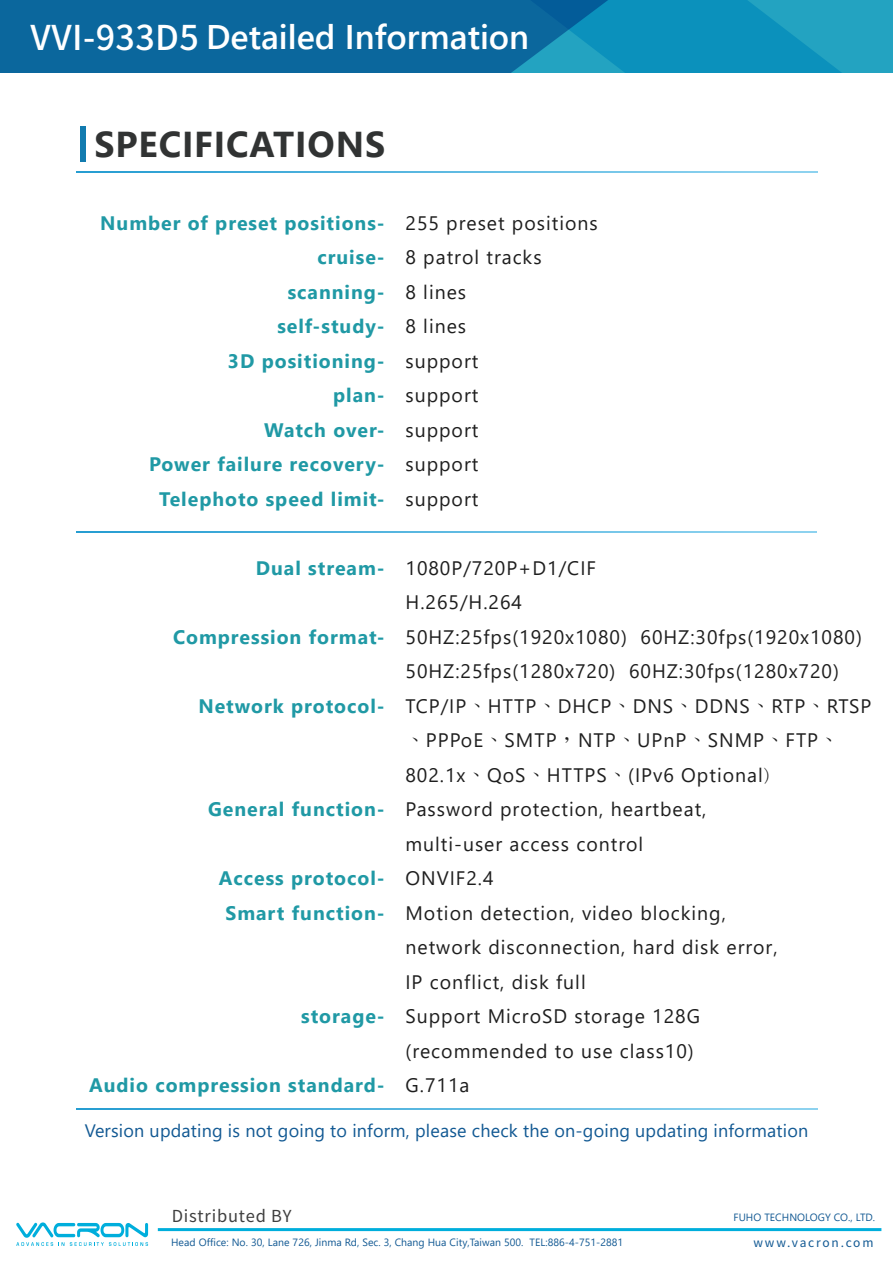
<style>
.page{position:relative;width:893px;height:1263px;background:#fff}
.page>*{position:absolute;margin:0;border:0;box-sizing:border-box;transform-origin:0 0}
.t1{font:700 36px "Segoe UI";letter-spacing:.02em;color:#313333}
.t2{font:600 34.2px "Segoe UI";color:#fff}
.t3{font:19.5px/34.5px "Segoe UI";letter-spacing:.05em;color:#1e1e1e}
.t4{font:700 19.5px/34.5px "Segoe UI";letter-spacing:.05em;color:#2099a5;text-align:right}
.t5{font:18px "Segoe UI";letter-spacing:.01em;color:#125993}
.t6{font:16.5px "Noto Sans CJ Ktc";letter-spacing:.05em;color:#3f3f3f}
.t7{font:12px "Noto Sans CJ Ktc";letter-spacing:.15em;color:#125993}
.t8{font:10.5px "Segoe UI";letter-spacing:.005em;color:#125993}
.s1{font-family:"Noto Sans CJ Ktc";font-weight:500}
.s2{font-family:"Adobe Ming Std";font-weight:300}
</style>
<div class="page">
<svg style="left:77px;top:171px;width:741px;height:1px"></svg>
<svg style="left:76px;top:532px;width:741px;height:1px"></svg>
<svg style="left:77px;top:1108px;width:741px;height:1px"></svg>
<svg style="left:754px;top:0;width:139px;height:73px;background:#1b9dbf"></svg>
<svg style="left:0;top:0;width:754px;height:73px;background:#0b72a4"></svg>
<div style="left:80px;top:127px;width:5px;height:35px;background:#127baf"></div>
<svg style="left:16px;top:1222px;width:132px;height:24px"></svg>
<hr style="left:158px;top:1228px;width:723px;height:3px;background:#00aedc">
<h2 class="t2" style="left:31px;top:5px;width:500px"><span class="s1">VVI-933D5</span> Detailed Information</h2>
<h1 class="t1" style="left:95px;top:110px;width:292px">SPECIFICATIONS</h1>
<p class="t4" style="left:100px;top:204px;width:286px">Number of preset positions&shy;cruise-<br>scanning-<br>self-study-<br>3D positioning-<br>plan-<br>Watch over-<br>Power failure recovery-<br>Telephoto speed limit-</p>
<p class="t3" style="left:405px;top:204px;width:194px">255 preset positions<br>8 patrol tracks<br>8 lines<br>8 lines<br>support<br>support<br>support<br>support<br>support</p>
<p class="t4" style="left:256px;top:549px;width:130px">Dual stream-</p>
<p class="t3" style="left:405px;top:549px;width:468px">1080P/720P+D1/CIF<br>H.265/H.264<br>50HZ:25fps(1920x1080) 60HZ:30fps(1920x1080)<br>50HZ:25fps(1280x720) 60HZ:30fps(1280x720)<br>TCP/IP<span class="s2">、</span>HTTP<span class="s2">、</span>DHCP<span class="s2">、</span>DNS<span class="s2">、</span>DDNS<span class="s2">、</span>RTP<span class="s2">、</span>RTSP<span class="s2">、</span>PPPoE<span class="s2">、</span>SMTP<span class="s2">，</span>NTP<span class="s2">、</span>UPnP<span class="s2">、</span>SNMP<span class="s2">、</span>FTP<span class="s2">、<br></span>802.1x<span class="s2">、</span>QoS<span class="s2">、</span>HTTPS<span class="s2">、</span>(IPv6 Optional<span class="s2">)<br></span>Password protection, heartbeat,<br>multi-user access control<br>ONVIF2.4<br>Motion detection, video blocking,<br>network disconnection, hard disk error,<br>IP conflict, disk full<br>Support MicroSD storage 128G<br>(recommended to use class10)<br>G.711a</p>
<p class="t4" style="left:173px;top:618px;width:213px">Compression format-</p>
<p class="t4" style="left:198px;top:687px;width:188px">Network protocol-</p>
<p class="t4" style="left:208px;top:791px;width:178px">General function-</p>
<p class="t4" style="left:219px;top:860px;width:167px;text-align:center">Access protocol-<br>Smart function-</p>
<p class="t4" style="left:301px;top:998px;width:85px">storage-</p>
<p class="t4" style="left:89px;top:1067px;width:297px">Audio compression standard-</p>
<p class="t5" style="left:85px;top:1113px;width:725px">Version updating is not going to inform, please check the on-going updating information</p>
<p class="t6" style="left:172px;top:1207px;width:121px">Distributed BY</p>
<p class="t8" style="left:171px;top:1232px;width:454px">Head Office: No. 30, Lane 726, Jinma Rd, Sec. 3, Chang Hua City,Taiwan 500. TEL:886-4-751-2881</p>
<p class="t8" style="left:733px;top:1207px;width:143px">FUHO TECHNOLOGY CO., LTD.</p>
<p class="t7" style="left:753px;top:1236px;width:121px">www.vacron.com</p>
</div>
